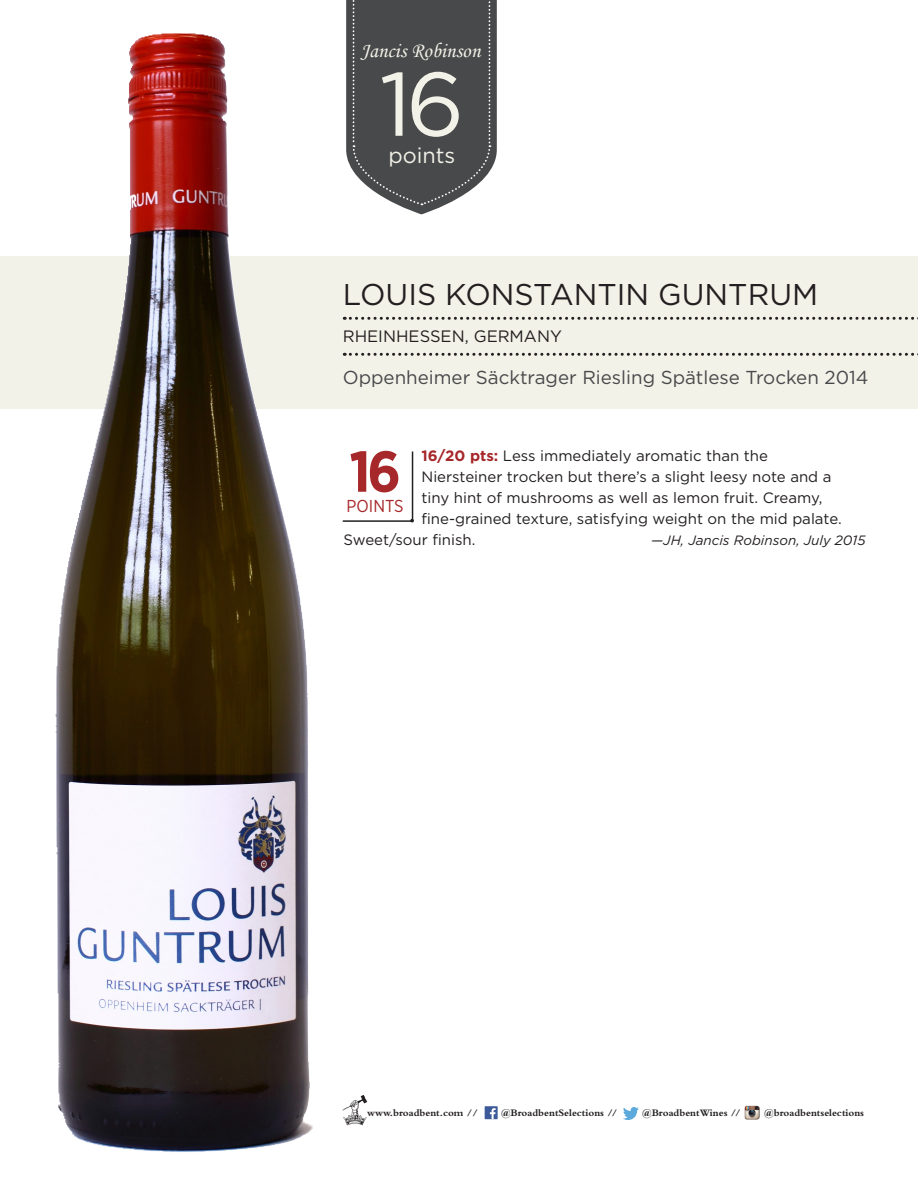
<style>
.page{position:relative;width:918px;height:1188px;background:#fff}
.page>*{position:absolute;margin:0;border:0;box-sizing:border-box;transform-origin:0 0}
.t1{font:90px "Gotham";color:#f2f2e9}
.BBENTcopy{font:700 57.6px "Gotham Narrow";color:#a6282b}
.t2{font:30px "Gotham";color:#231f20}
.t3{font:21.6px "Gotham";color:#f2f2e9}
.t4{font:21px "NK Monotype Corsiva";color:#f2f2e9}
.wineName{font:18.75px "Gotham";color:#48494a}
.BBENTcopy-2{font:17.25px "Gotham Narrow";color:#a6282b}
.t5{font:16.5px "Gotham";color:#231f20}
.BBENTcopy-3{font:15px/21px "Gotham";color:#231f20}
.BBENTcopy-4{font:italic 13.5px "Gotham";color:#231f20}
.t6{font:700 10.2px "Bembo";color:#231f20}
.s1{font-weight:700;color:#a6282b}
</style>
<div class="page">
<svg style="left:346px;top:0;width:151px;height:214px;background:#5b5c5c"></svg>
<svg style="left:342px;top:1095px;width:25px;height:30px"></svg>
<div style="left:485px;top:1106px;width:13px;height:13px;background:#3c5a99"></div>
<svg style="left:490px;top:1108px;width:6px;height:11px"></svg>
<svg style="left:623px;top:1107px;width:16px;height:13px"></svg>
<img style="left:745px;top:1105px;width:14px;height:14px">
<div style="left:0;top:256px;width:918px;height:154px;background:#f2f2e9"></div>
<svg style="left:344px;top:317px;width:574px;height:3px"></svg>
<svg style="left:344px;top:353px;width:574px;height:3px"></svg>
<img style="left:55px;top:33px;width:258px;height:1119px">
<hr style="left:412px;top:452px;width:1px;height:70px;background:#231f20">
<hr style="left:343px;top:520px;width:70px;height:2px;background:#231f20">
<p class="t4" style="left:361px;top:38px;width:121px">Jancis Robinson</p>
<p class="t1" style="left:379px;top:46px;width:87px">16</p>
<p class="t3" style="left:388px;top:142px;width:68px">points</p>
<p class="t2" style="left:343px;top:275px;width:477px">LOUIS KONSTANTIN GUNTRUM</p>
<p class="t5" style="left:343px;top:326px;width:221px">RHEINHESSEN, GERMANY</p>
<p class="wineName" style="left:343px;top:366px;width:527px">Oppenheimer Säcktrager Riesling Spätlese Trocken 2014</p>
<p class="BBENTcopy-3" style="left:422px;top:445px;width:348px"><span class="s1">16/20 pts:</span> Less immediately aromatic than the</p>
<p class="BBENTcopy-3" style="left:422px;top:466px;width:411px">Niersteiner trocken but there’s a slight leesy note and a</p>
<p class="BBENTcopy-3" style="left:422px;top:487px;width:402px">tiny hint of mushrooms as well as lemon fruit. Creamy,</p>
<p class="BBENTcopy-3" style="left:343px;top:508px;width:500px;text-indent:78px">fine-grained texture, satisfying weight on the mid palate.<br>Sweet/sour finish.</p>
<p class="BBENTcopy" style="left:349px;top:434px;width:53px">16</p>
<p class="BBENTcopy-2" style="left:347px;top:495px;width:59px">POINTS</p>
<p class="BBENTcopy-4" style="left:651px;top:532px;width:216px">—JH, Jancis Robinson, July 2015</p>
<p class="t6" style="left:367px;top:1107px;width:112px">www.broadbent.com //</p>
<p class="t6" style="left:501px;top:1107px;width:118px">@BroadbentSelections //</p>
<p class="t6" style="left:642px;top:1107px;width:100px">@BroadbentWines //</p>
<p class="t6" style="left:764px;top:1107px;width:101px">@broadbentselections</p>
</div>
